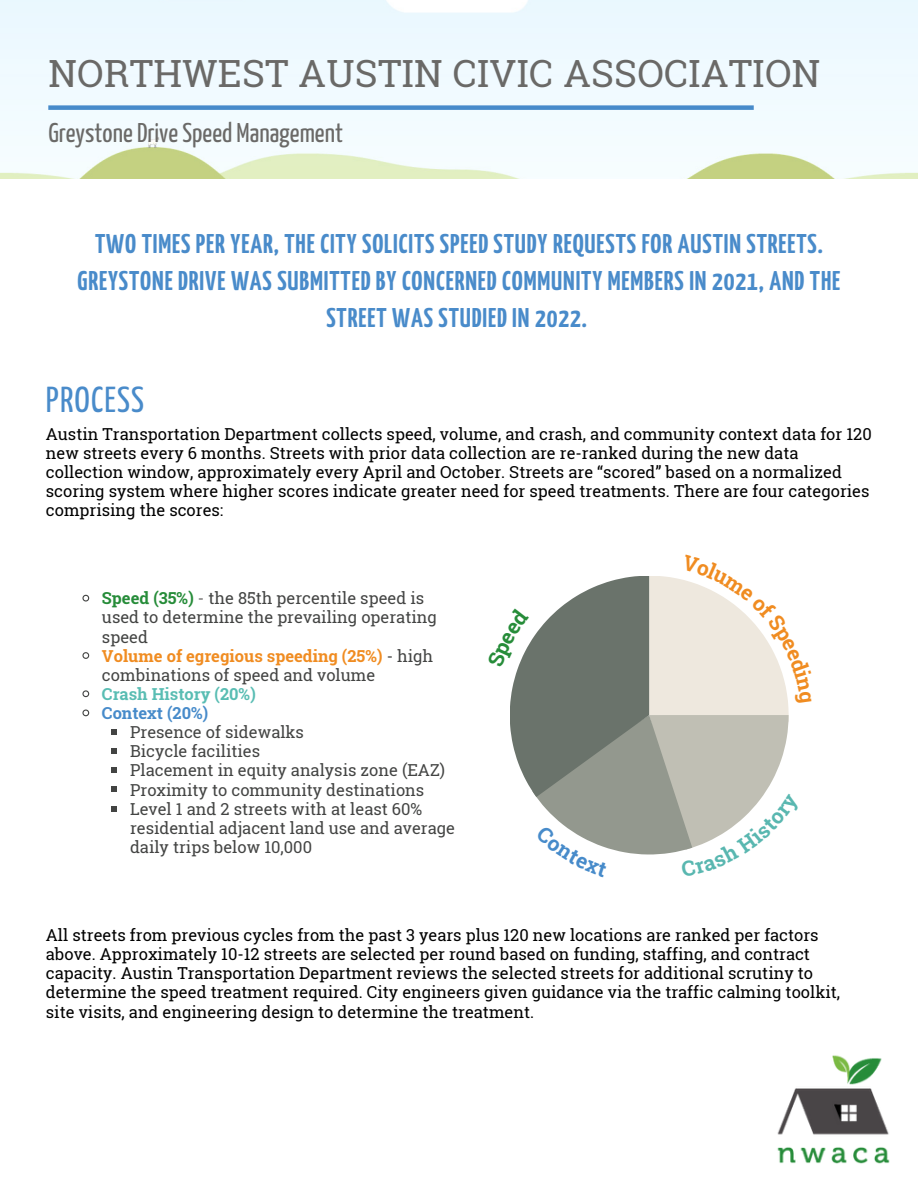
<style>
.page{position:relative;width:918px;height:1188px;background:#fff}
.page>*{position:absolute;margin:0;border:0;box-sizing:border-box;transform-origin:0 0}
.t1{font:37.5px "Roboto Slab";letter-spacing:.01em;color:#6a6967}
.t2{font:36px "Yanone Kaffeesatz";letter-spacing:.03em;color:#498bca}
.t3{font:700 27px/37.2px "Yanone Kaffeesatz";letter-spacing:.03em;color:#498bca;text-align:center}
.t4{font:27px "Yanone Kaffeesatz";color:#6a6967}
.t5{font:16.5px/19.2px "Roboto Slab";color:#000}
.t6{font:16.5px/19.2px "Roboto Slab";color:#434443}
.t7{font:700 16.5px "Roboto Slab";color:#59bdb3}
.t8{font:700 16.5px "Roboto Slab";color:#478bca}
.s1{font-weight:700;color:#268c39}
.s2{color:#6a6967}
.s3{font-weight:700;color:#f08c21}
</style>
<div class="page">
<img style="left:777px;top:1055px;width:113px;height:109px">
<svg style="left:82px;top:594px;width:8px;height:8px"></svg>
<svg style="left:82px;top:652px;width:8px;height:7px"></svg>
<svg style="left:82px;top:690px;width:8px;height:8px"></svg>
<svg style="left:82px;top:709px;width:8px;height:8px"></svg>
<svg style="left:111px;top:729px;width:6px;height:6px"></svg>
<svg style="left:111px;top:748px;width:6px;height:6px"></svg>
<svg style="left:111px;top:767px;width:6px;height:6px"></svg>
<svg style="left:111px;top:787px;width:6px;height:5px"></svg>
<svg style="left:111px;top:806px;width:6px;height:5px"></svg>
<div style="left:48px;top:105px;width:706px;height:5px;background:#478bca"></div>
<svg style="left:510px;top:576px;width:279px;height:279px"></svg>
<h1 class="t1" style="left:48px;top:48px;width:773px">NORTHWEST AUSTIN CIVIC ASSOCIATION</h1>
<h3 class="t4" style="left:48px;top:122px;width:296px">Greystone Drive Speed Management</h3>
<h3 class="t3" style="left:78px;top:227px;width:764px">TWO TIMES PER YEAR, THE CITY SOLICITS SPEED STUDY REQUESTS FOR AUSTIN STREETS.<br>GREYSTONE DRIVE WAS SUBMITTED BY CONCERNED COMMUNITY MEMBERS IN 2021, AND THE<br>STREET WAS STUDIED IN 2022.</h3>
<h2 class="t2" style="left:46px;top:385px;width:100px">PROCESS</h2>
<p class="t5" style="left:46px;top:424px;width:827px">Austin Transportation Department collects speed, volume, and crash, and community context data for 120 new streets every 6 months. Streets with prior data collection are re-ranked during the new data collection window, approximately every April and October. Streets are “scored” based on a normalized scoring system where higher scores indicate greater need for speed treatments. There are four categories comprising the scores:</p>
<p class="t6" style="left:102px;top:588px;width:336px"><span class="s1">Speed (35%)</span> <span class="s2">-</span> the 85th percentile speed is used to determine the prevailing operating speed<br><span class="s3">Volume of egregious speeding (25%)</span> - high combinations of speed and volume</p>
<p class="t7" style="left:102px;top:683px;width:155px">Crash History (20%)</p>
<p class="t8" style="left:102px;top:702px;width:108px">Context (20%)</p>
<p class="t6" style="left:130px;top:722px;width:327px">Presence of sidewalks<br>Bicycle facilities<br>Placement in equity analysis zone (EAZ)<br>Proximity to community destinations<br>Level 1 and 2 streets with at least 60% residential adjacent land use and average daily trips below 10,000</p>
<p class="t5" style="left:46px;top:925px;width:796px">All streets from previous cycles from the past 3 years plus 120 new locations are ranked per factors above. Approximately 10-12 streets are selected per round based on funding, staffing, and contract capacity. Austin Transportation Department reviews the selected streets for additional scrutiny to determine the speed treatment required. City engineers given guidance via the traffic calming toolkit, site visits, and engineering design to determine the treatment.</p>
</div>
